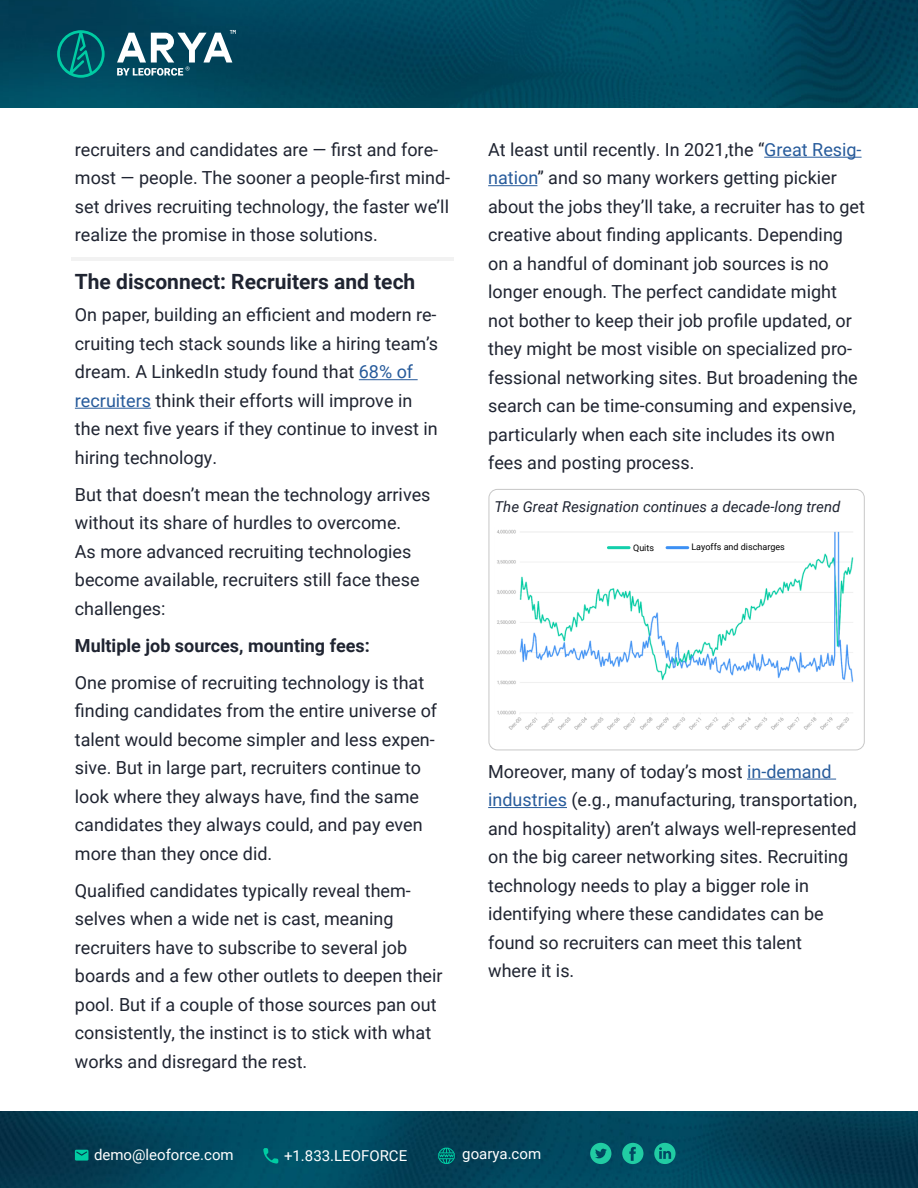
<style>
.page{position:relative;width:918px;height:1188px;background:#fff}
.page>*{position:absolute;margin:0;border:0;box-sizing:border-box;transform-origin:0 0}
.t1{font:700 21px "Roboto";color:#1f2431}
.t2{font:18px/28.5px "Roboto";color:#1f2431}
.t3{font:700 18px "Roboto";color:#1f2431}
.t4{font:italic 15px "Roboto";color:#1f2431}
.t5{font:15px "Roboto";color:#fff}
.t6{font:9px "Roboto";color:#000}
.s1{color:#275b9b}
</style>
<div class="page">
<img style="left:0;top:1112px;width:918px;height:76px">
<img style="left:0;top:0;width:918px;height:107px">
<hr style="left:359px;top:379px;width:59px;height:1px;background:#275b9b">
<hr style="left:75px;top:408px;width:76px;height:1px;background:#275b9b">
<hr style="left:764px;top:157px;width:98px;height:1px;background:#275b9b">
<hr style="left:488px;top:185px;width:49px;height:1px;background:#275b9b">
<hr style="left:747px;top:779px;width:89px;height:1px;background:#275b9b">
<hr style="left:488px;top:807px;width:79px;height:1px;background:#275b9b">
<svg style="left:75px;top:1150px;width:13px;height:11px"></svg>
<svg style="left:263px;top:1148px;width:15px;height:16px"></svg>
<svg style="left:438px;top:1146px;width:17px;height:19px"></svg>
<svg style="left:590px;top:1143px;width:21px;height:21px"></svg>
<svg style="left:622px;top:1143px;width:21px;height:21px"></svg>
<svg style="left:654px;top:1143px;width:22px;height:21px"></svg>
<svg style="left:57px;top:30px;width:48px;height:48px;background:#006b70"></svg>
<svg style="left:117px;top:30px;width:119px;height:46px"></svg>
<img style="left:497px;top:529px;width:357px;height:201px">
<hr style="left:71px;top:257px;width:383px;height:3px;background:#f2f2f2">
<div style="left:489px;top:489px;width:376px;height:261px;border:1px solid #c7c7c7;border-radius:9px"></div>
<div style="left:618px;top:550px;width:110px;height:7px;background:#fff"></div>
<hr style="left:607px;top:546px;width:24px;height:3px;background:#13cfab;border-radius:2px">
<hr style="left:666px;top:546px;width:23px;height:3px;background:#3c90f4;border-radius:2px">
<p class="t2" style="left:75px;top:135px;width:377px">recruiters and candidates are — first and fore&shy;most — people. The sooner a people-first mind&shy;set drives recruiting technology, the faster we’ll realize the promise in those solutions.</p>
<p class="t1" style="left:75px;top:267px;width:342px">The disconnect: Recruiters and tech</p>
<p class="t2" style="left:75px;top:300px;width:365px">On paper, building an efficient and modern re&shy;cruiting tech stack sounds like a hiring team’s dream. A LinkedIn study found that <span class="s1">68% of recruiters</span> think their efforts will improve in the next five years if they continue to invest in hiring technology.</p>
<p class="t2" style="left:75px;top:480px;width:357px">But that doesn’t mean the technology arrives without its share of hurdles to overcome.<br>As more advanced recruiting technologies become available, recruiters still face these challenges:</p>
<p class="t3" style="left:75px;top:633px;width:297px">Multiple job sources, mounting fees:</p>
<p class="t2" style="left:75px;top:668px;width:364px">One promise of recruiting technology is that finding candidates from the entire universe of talent would become simpler and less expen&shy;sive. But in large part, recruiters continue to look where they always have, find the same candidates they always could, and pay even more than they once did.</p>
<p class="t2" style="left:75px;top:876px;width:369px">Qualified candidates typically reveal them&shy;selves when a wide net is cast, meaning recruiters have to subscribe to several job boards and a few other outlets to deepen their pool. But if a couple of those sources pan out consistently, the instinct is to stick with what works and disregard the rest.</p>
<p class="t2" style="left:488px;top:135px;width:378px">At least until recently. In 2021,the “<span class="s1">Great Resig&shy;nation</span>” and so many workers getting pickier about the jobs they’ll take, a recruiter has to get creative about finding applicants. Depending on a handful of dominant job sources is no longer enough. The perfect candidate might not bother to keep their job profile updated, or they might be most visible on specialized pro&shy;fessional networking sites. But broadening the search can be time-consuming and expensive, particularly when each site includes its own fees and posting process.</p>
<p class="t4" style="left:495px;top:496px;width:347px">The Great Resignation continues a decade-long trend</p>
<p class="t6" style="left:633px;top:541px;width:22px">Quits</p>
<p class="t6" style="left:691px;top:540px;width:95px">Layoffs and discharges</p>
<p class="t2" style="left:488px;top:756px;width:370px">Moreover, many of today’s most <span class="s1">in-demand industries</span> (e.g., manufacturing, transportation, and hospitality) aren’t always well-represented on the big career networking sites. Recruiting technology needs to play a bigger role in identifying where these candidates can be found so recruiters can meet this talent<br>where it is.</p>
<p class="t5" style="left:94px;top:1144px;width:141px">demo@leoforce.com</p>
<p class="t5" style="left:284px;top:1145px;width:125px">+1.833.LEOFORCE</p>
<p class="t5" style="left:462px;top:1143px;width:80px">goarya.com</p>
</div>
